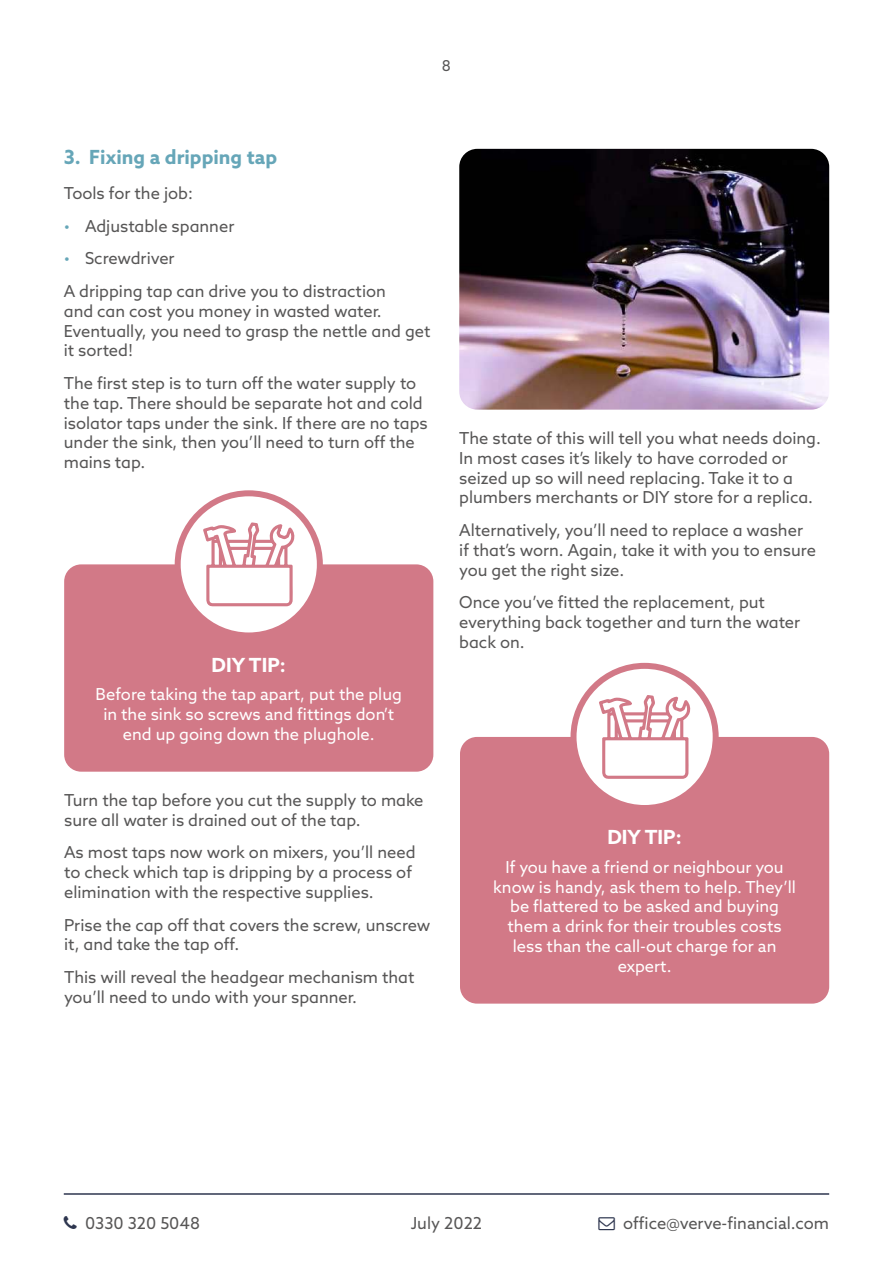
<style>
.page{position:relative;width:893px;height:1263px;background:#fff}
.page>*{position:absolute;margin:0;border:0;box-sizing:border-box;transform-origin:0 0}
.t1{font:700 19.5px "Azo Sans";color:#66a6b8}
.t2{font:700 19.5px "Azo Sans";color:#fff}
.t3{font:16.5px/19.8px "Azo Sans";color:#575656}
.t4{font:16.5px/19.8px "Azo Sans";color:#fff;text-align:center}
.t5{font:15px "Azo Sans";color:#575656}
.s1{color:#66a6b8}
</style>
<div class="page">
<hr style="left:64px;top:1193px;width:765px;height:2px;background:#2e364f">
<div style="left:64px;top:564px;width:369px;height:208px;background:#d27987;border-radius:17px"></div>
<div style="left:178px;top:493px;width:142px;height:142px;background:#fff;border-radius:50%"></div>
<div style="left:175px;top:490px;width:148px;height:148px;border:6px solid #d27987;border-radius:50%"></div>
<div style="left:460px;top:737px;width:369px;height:266px;background:#d27987;border-radius:17px"></div>
<svg style="left:573px;top:666px;width:143px;height:142px;fill:#fff"></svg>
<div style="left:570px;top:663px;width:149px;height:148px;border:6px solid #d27987;border-radius:50%"></div>
<img style="left:459px;top:149px;width:370px;height:261px">
<svg style="left:202px;top:490px;width:93px;height:117px"></svg>
<svg style="left:598px;top:662px;width:93px;height:118px"></svg>
<p class="t5" style="left:442px;top:60px;width:11px">8</p>
<p class="t1" style="left:64px;top:149px;width:215px">3. Fixing a dripping tap</p>
<p class="t3" style="left:64px;top:185px;width:131px">Tools for the job:</p>
<p class="t3" style="left:64px;top:217px;width:172px"><span class="s1">•</span> Adjustable spanner</p>
<p class="t3" style="left:64px;top:244px;width:324px;line-height:32.5px"><span class="s1">•</span> Screwdriver<br>A dripping tap can drive you to distraction</p>
<p class="t3" style="left:64px;top:302px;width:368px">and can cost you money in wasted water.<br>Eventually, you need to grasp the nettle and get it sorted!</p>
<p class="t3" style="left:64px;top:374px;width:365px">The first step is to turn off the water supply to the tap. There should be separate hot and cold isolator taps under the sink. If there are no taps under the sink, then you’ll need to turn off the mains tap.</p>
<p class="t2" style="left:212px;top:657px;width:76px">DIY TIP:</p>
<p class="t4" style="left:96px;top:686px;width:308px">Before taking the tap apart, put the plug in the sink so screws and fittings don’t end up going down the plughole.</p>
<p class="t3" style="left:64px;top:792px;width:361px">Turn the tap before you cut the supply to make sure all water is drained out of the tap.</p>
<p class="t3" style="left:64px;top:844px;width:353px">As most taps now work on mixers, you’ll need to check which tap is dripping by a process of elimination with the respective supplies.</p>
<p class="t3" style="left:64px;top:916px;width:368px">Prise the cap off that covers the screw, unscrew it, and take the tap off.</p>
<p class="t3" style="left:64px;top:968px;width:352px">This will reveal the headgear mechanism that you’ll need to undo with your spanner.</p>
<p class="t3" style="left:459px;top:430px;width:363px">The state of this will tell you what needs doing.<br>In most cases it’s likely to have corroded or seized up so will need replacing. Take it to a plumbers merchants or DIY store for a replica.</p>
<p class="t3" style="left:459px;top:521px;width:358px">Alternatively, you’ll need to replace a washer if that’s worn. Again, take it with you to ensure you get the right size.</p>
<p class="t3" style="left:459px;top:594px;width:342px">Once you’ve fitted the replacement, put everything back together and turn the water back on.</p>
<p class="t2" style="left:607px;top:829px;width:76px">DIY TIP:</p>
<p class="t4" style="left:493px;top:858px;width:304px">If you have a friend or neighbour you know is handy, ask them to help. They’ll be flattered to be asked and buying them a drink for their troubles costs less than the call-out charge for an expert.</p>
<p class="t3" style="left:85px;top:1214px;width:117px">0330 320 5048</p>
<p class="t3" style="left:623px;top:1214px;width:207px">office@verve-financial.com</p>
<p class="t3" style="left:411px;top:1215px;width:73px">July 2022</p>
</div>
